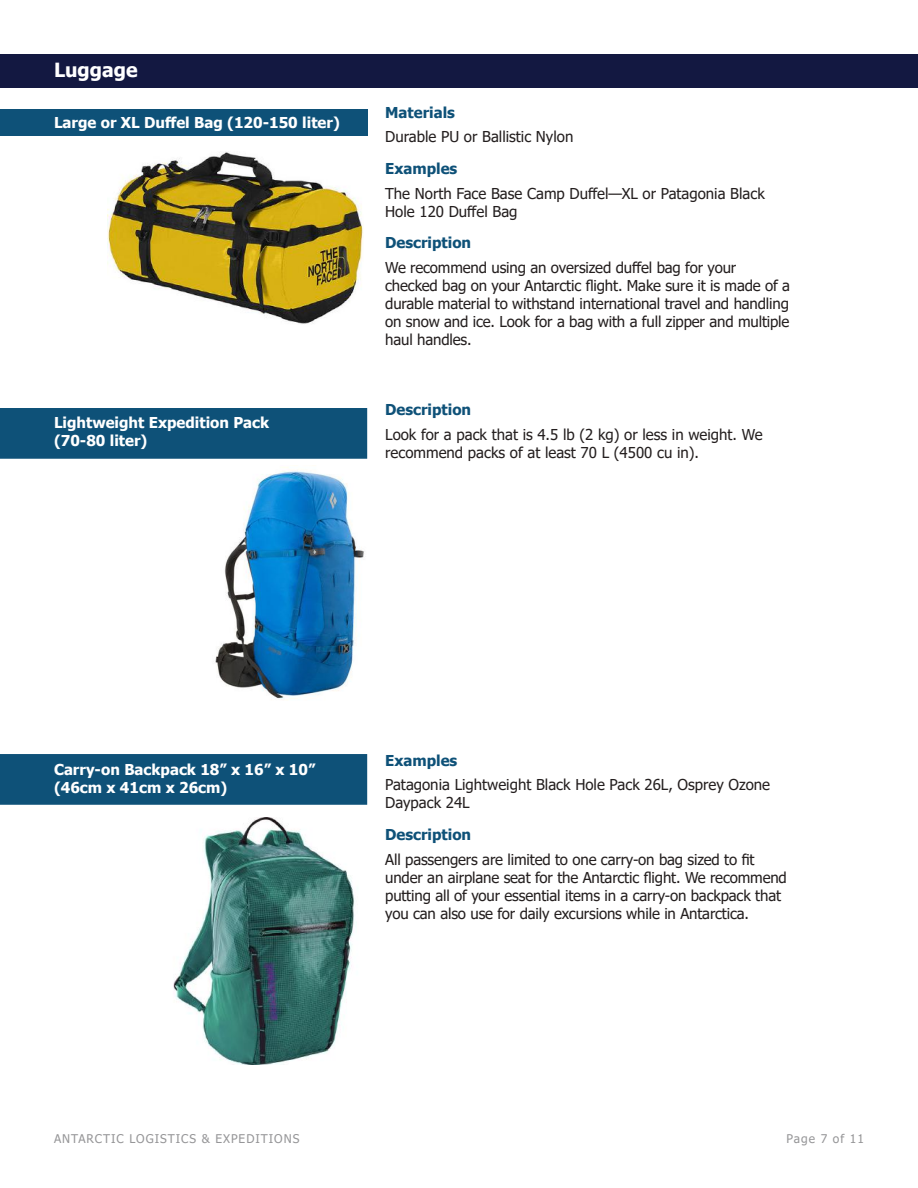
<style>
.page{position:relative;width:918px;height:1188px;background:#fff}
.page>*{position:absolute;margin:0;border:0;box-sizing:border-box;transform-origin:0 0}
.t1{font:700 19.5px "Tahoma";color:#fff}
.t2{font:15px/18px "Tahoma";letter-spacing:-.01em;color:#241f1f}
.t3{font:700 15px/18px "Tahoma";color:#fff}
.t4{font:700 15px "Tahoma";color:#0e5178}
.t5{font:12px "Tahoma";letter-spacing:.08em;color:#969698}
</style>
<div class="page">
<div style="left:0;top:408px;width:367px;height:51px;background:#0e5178"></div>
<img style="left:107px;top:152px;width:256px;height:172px">
<img style="left:215px;top:467px;width:149px;height:233px">
<div style="left:0;top:109px;width:367px;height:27px;background:#0e5178"></div>
<div style="left:0;top:54px;width:918px;height:34px;background:#131841"></div>
<img style="left:173px;top:818px;width:184px;height:246px">
<div style="left:0;top:754px;width:367px;height:51px;background:#0e5178"></div>
<h1 class="t1" style="left:54px;top:57px;width:85px">Luggage</h1>
<p class="t3" style="left:54px;top:114px;width:287px">Large or XL Duffel Bag (120-150 liter)</p>
<p class="t3" style="left:54px;top:414px;width:217px">Lightweight Expedition Pack (70-80 liter)</p>
<p class="t4" style="left:385px;top:102px;width:71px">Materials</p>
<p class="t2" style="left:385px;top:129px;width:190px">Durable PU or Ballistic Nylon</p>
<p class="t4" style="left:385px;top:158px;width:74px">Examples</p>
<p class="t2" style="left:385px;top:185px;width:381px">The North Face Base Camp Duffel—XL or Patagonia Black<br>Hole 120 Duffel Bag</p>
<p class="t4" style="left:385px;top:232px;width:87px">Description</p>
<p class="t2" style="left:385px;top:259px;width:406px">We recommend using an oversized duffel bag for your checked bag on your Antarctic flight. Make sure it is made of a durable material to withstand international travel and handling on snow and ice. Look for a bag with a full zipper and multiple haul handles.</p>
<p class="t4" style="left:385px;top:399px;width:87px">Description</p>
<p class="t2" style="left:385px;top:427px;width:379px">Look for a pack that is 4.5 lb (2 kg) or less in weight. We recommend packs of at least 70 L (4500 cu in).</p>
<p class="t3" style="left:54px;top:761px;width:263px">Carry-on Backpack 18” x 16” x 10” (46cm x 41cm x 26cm)</p>
<p class="t4" style="left:385px;top:750px;width:74px">Examples</p>
<p class="t2" style="left:385px;top:777px;width:386px">Patagonia Lightweight Black Hole Pack 26L, Osprey Ozone<br>Daypack 24L</p>
<p class="t4" style="left:385px;top:824px;width:87px">Description</p>
<p class="t2" style="left:385px;top:851px;width:403px">All passengers are limited to one carry-on bag sized to fit under an airplane seat for the Antarctic flight. We recommend putting all of your essential items in a carry-on backpack that you can also use for daily excursions while in Antarctica.</p>
<p class="t5" style="left:54px;top:1131px;width:247px">ANTARCTIC LOGISTICS &amp; EXPEDITIONS</p>
<p class="t5" style="left:787px;top:1131px;width:79px">Page 7 of 11</p>
</div>
